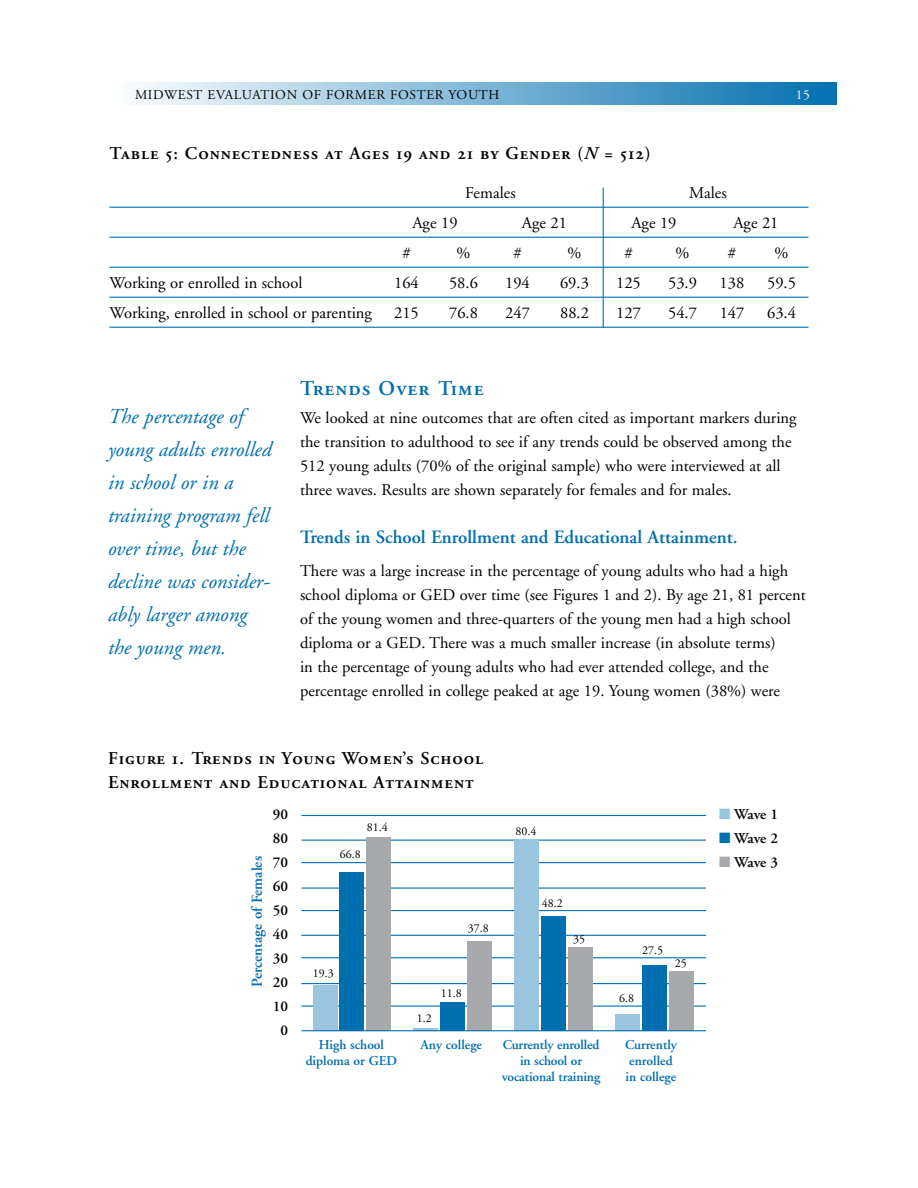
<style>
.page{position:relative;width:918px;height:1188px;background:#fff}
.page>*{position:absolute;margin:0;border:0;box-sizing:border-box;transform-origin:0 0}
.t1{font:italic 21px/33px "Adobe Garamond";color:#006faf}
.t2{font:21px "Adobe Garamond Semibold SC";letter-spacing:.05em;color:#006faf}
.t3{font:600 18.75px "Adobe Garamond";color:#006faf}
.t4{font:18px/24px "Adobe Garamond Semibold SC";letter-spacing:.05em;color:#000}
.t5{font:16.5px/24px "Adobe Garamond";color:#000}
.t6{font:600 15px/24px "Adobe Garamond";color:#000;text-align:center}
.t7{font:600 15px "Adobe Garamond";color:#006faf}
.t8{font:600 13.5px/16.2px "Adobe Garamond";color:#006faf;text-align:center}
.t9{font:13.5px "Adobe Garamond";letter-spacing:.05em;color:#000}
.t10{font:13.5px "Adobe Garamond";color:#fff}
.t11{font:12px "Adobe Garamond";color:#000}
.s1{font-family:"Adobe Garamond";font-weight:600;font-style:italic}
.s2{color:#99c5df}
.s3{color:#006faf}
.s4{color:#a7a9ac}
</style>
<div class="page">
<div style="left:108px;top:82px;width:729px;height:23px;background:linear-gradient(to right,#fff,#0270b0)"></div>
<hr style="left:302px;top:815px;width:404px;height:1px;background:#006faf">
<hr style="left:302px;top:840px;width:404px;height:1px;background:#006faf">
<hr style="left:302px;top:862px;width:404px;height:1px;background:#006faf">
<hr style="left:302px;top:888px;width:404px;height:1px;background:#006faf">
<hr style="left:302px;top:910px;width:404px;height:1px;background:#006faf">
<hr style="left:302px;top:935px;width:404px;height:1px;background:#006faf">
<hr style="left:302px;top:957px;width:404px;height:1px;background:#006faf">
<hr style="left:302px;top:983px;width:404px;height:1px;background:#006faf">
<hr style="left:302px;top:1006px;width:404px;height:1px;background:#006faf">
<div style="left:367px;top:837px;width:24px;height:194px;background:#a7a9ac"></div>
<div style="left:468px;top:941px;width:24px;height:90px;background:#a7a9ac"></div>
<div style="left:569px;top:947px;width:24px;height:84px;background:#a7a9ac"></div>
<div style="left:669px;top:971px;width:25px;height:60px;background:#a7a9ac"></div>
<div style="left:340px;top:872px;width:24px;height:159px;background:#006faf"></div>
<div style="left:441px;top:1003px;width:24px;height:28px;background:#006faf"></div>
<div style="left:542px;top:916px;width:24px;height:115px;background:#006faf"></div>
<div style="left:642px;top:965px;width:25px;height:66px;background:#006faf"></div>
<div style="left:313px;top:985px;width:24px;height:46px;background:#99c5df"></div>
<hr style="left:414px;top:1028px;width:24px;height:3px;background:#99c5df">
<div style="left:515px;top:840px;width:24px;height:191px;background:#99c5df"></div>
<div style="left:616px;top:1014px;width:24px;height:17px;background:#99c5df"></div>
<hr style="left:302px;top:1030px;width:404px;height:1px;background:#006faf">
<hr style="left:110px;top:207px;width:698px;height:1px;background:#006faf">
<hr style="left:110px;top:237px;width:698px;height:1px;background:#006faf">
<hr style="left:110px;top:267px;width:698px;height:1px;background:#006faf">
<hr style="left:110px;top:297px;width:698px;height:1px;background:#006faf">
<hr style="left:110px;top:327px;width:698px;height:1px;background:#006faf">
<hr style="left:603px;top:188px;width:1px;height:140px;background:#006faf">
<p class="t9" style="left:135px;top:88px;width:366px">MIDWEST EVALUATION OF FORMER FOSTER YOUTH</p>
<p class="t10" style="left:796px;top:88px;width:16px">15</p>
<p class="t4" style="left:110px;top:141px;width:543px">Table 5: Connectedness at Ages 19 and 21 by Gender (<span class="s1">N</span> = 512)</p>
<p class="t5" style="left:465px;top:181px;width:52px">Females</p>
<p class="t5" style="left:689px;top:181px;width:39px">Males</p>
<p class="t5" style="left:412px;top:211px;width:47px">Age 19</p>
<p class="t5" style="left:522px;top:211px;width:47px">Age 21</p>
<p class="t5" style="left:631px;top:211px;width:47px">Age 19</p>
<p class="t5" style="left:733px;top:211px;width:47px">Age 21</p>
<p class="t5" style="left:402px;top:241px;width:10px">#</p>
<p class="t5" style="left:457px;top:241px;width:15px">%</p>
<p class="t5" style="left:513px;top:241px;width:10px">#</p>
<p class="t5" style="left:568px;top:241px;width:15px">%</p>
<p class="t5" style="left:624px;top:241px;width:10px">#</p>
<p class="t5" style="left:676px;top:241px;width:15px">%</p>
<p class="t5" style="left:728px;top:241px;width:10px">#</p>
<p class="t5" style="left:775px;top:241px;width:15px">%</p>
<p class="t5" style="left:110px;top:271px;width:194px">Working or enrolled in school</p>
<p class="t5" style="left:394px;top:271px;width:26px">164</p>
<p class="t5" style="left:449px;top:271px;width:30px">58.6</p>
<p class="t5" style="left:505px;top:271px;width:26px">194</p>
<p class="t5" style="left:560px;top:271px;width:30px">69.3</p>
<p class="t5" style="left:616px;top:271px;width:26px">125</p>
<p class="t5" style="left:668px;top:271px;width:30px">53.9</p>
<p class="t5" style="left:720px;top:271px;width:26px">138</p>
<p class="t5" style="left:767px;top:271px;width:30px">59.5</p>
<p class="t5" style="left:110px;top:301px;width:264px">Working, enrolled in school or parenting</p>
<p class="t5" style="left:394px;top:301px;width:26px">215</p>
<p class="t5" style="left:449px;top:301px;width:30px">76.8</p>
<p class="t5" style="left:505px;top:301px;width:26px">247</p>
<p class="t5" style="left:560px;top:301px;width:30px">88.2</p>
<p class="t5" style="left:616px;top:301px;width:26px">127</p>
<p class="t5" style="left:668px;top:301px;width:30px">54.7</p>
<p class="t5" style="left:720px;top:301px;width:26px">147</p>
<p class="t5" style="left:767px;top:301px;width:30px">63.4</p>
<p class="t1" style="left:108px;top:401px;width:165px">The percentage of young adults enrolled in school or in a training program fell over time, but the decline was consider&shy;ably larger among the young men.</p>
<p class="t2" style="left:300px;top:377px;width:185px">Trends Over Time</p>
<p class="t5" style="left:300px;top:407px;width:498px">We looked at nine outcomes that are often cited as important markers during the transition to adulthood to see if any trends could be observed among the 512 young adults (70% of the original sample) who were interviewed at all three waves. Results are shown separately for females and for males.</p>
<p class="t3" style="left:300px;top:527px;width:439px">Trends in School Enrollment and Educational Attainment.</p>
<p class="t5" style="left:300px;top:560px;width:507px">There was a large increase in the percentage of young adults who had a high school diploma or GED over time (see Figures 1 and 2). By age 21, 81 percent of the young women and three-quarters of the young men had a high school diploma or a GED. There was a much smaller increase (in absolute terms)<br>in the percentage of young adults who had ever attended college, and the percentage enrolled in college peaked at age 19. Young women (38%) were</p>
<p class="t4" style="left:108px;top:746px;width:377px">Figure 1. Trends in Young Women’s School<br>Enrollment and Educational Attainment</p>
<p class="t6" style="left:273px;top:802px;width:17px">90<br>80<br>70<br>60<br>50<br>40<br>30<br>20<br>10<br>0</p>
<p class="t7" style="left:249px;top:987px;width:132px;rotate:-90deg">Percentage of Females</p>
<p class="t11" style="left:367px;top:821px;width:22px">81.4</p>
<p class="t11" style="left:340px;top:848px;width:22px">66.8</p>
<p class="t11" style="left:313px;top:967px;width:22px">19.3</p>
<p class="t11" style="left:468px;top:922px;width:22px">37.8</p>
<p class="t11" style="left:417px;top:1012px;width:16px">1.2</p>
<p class="t11" style="left:441px;top:986px;width:22px">11.8</p>
<p class="t11" style="left:515px;top:824px;width:22px">80.4</p>
<p class="t11" style="left:542px;top:896px;width:22px">48.2</p>
<p class="t11" style="left:573px;top:933px;width:13px">35</p>
<p class="t11" style="left:642px;top:944px;width:22px">27.5</p>
<p class="t11" style="left:619px;top:992px;width:16px">6.8</p>
<p class="t11" style="left:675px;top:957px;width:13px">25</p>
<p class="t8" style="left:306px;top:1037px;width:93px">High school diploma or GED</p>
<p class="t8" style="left:420px;top:1037px;width:63px">Any college</p>
<p class="t8" style="left:502px;top:1037px;width:100px">Currently enrolled in school or vocational training</p>
<p class="t8" style="left:625px;top:1037px;width:54px;text-align:left">Currently enrolled in college</p>
<p class="t6" style="left:719px;top:803px;width:60px"><span class="s2">■</span> Wave 1</p>
<p class="t6" style="left:719px;top:827px;width:60px"><span class="s3">■</span> Wave 2</p>
<p class="t6" style="left:719px;top:851px;width:60px"><span class="s4">■</span> Wave 3</p>
</div>
